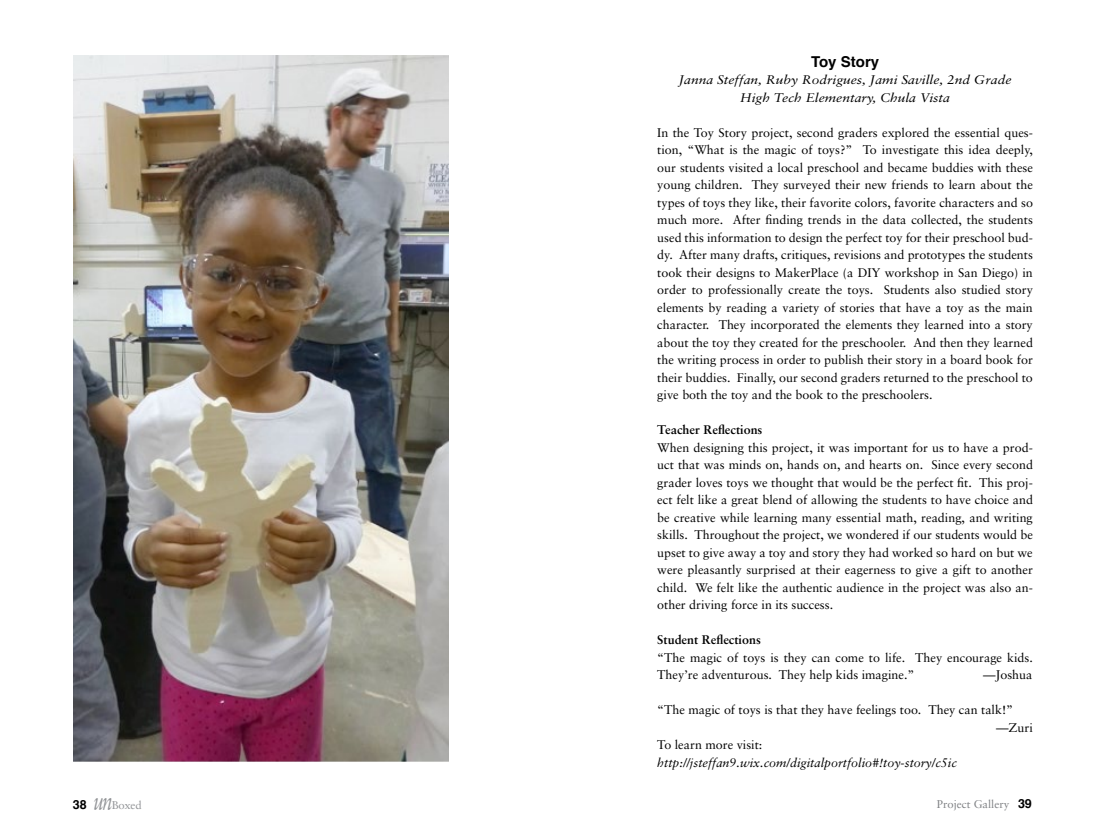
<style>
.page{position:relative;width:1106px;height:829px;background:#fff}
.page>*{position:absolute;margin:0;border:0;box-sizing:border-box;transform-origin:0 0}
.t1{font:700 15px "Helvetica";color:#000}
.t2{font:12.5px/17.5px "Sabon";color:#000;text-align:justify}
.t3{font:italic 12.5px/17.5px "Sabon";color:#000;text-align:center;scale:1.1 1}
.t4{font:italic 12.5px "Sabon";color:#000}
.t5{font:700 12.5px "Sabon";color:#000}
.t6{font:700 12.5px "Helvetica";color:#000}
.t7{font:11.25px "Sabon";color:#808285}
.t8{font:11.25px "Sabon";letter-spacing:-.02em;color:#939598}
.s1{font-family:"Sabon";font-weight:400;font-style:italic;font-size:26.25px;color:#939598}
</style>
<div class="page">
<img style="left:73px;top:55px;width:375px;height:707px">
<p class="t1" style="left:810px;top:49px;width:70px">Toy Story</p>
<p class="t3" style="left:678px;top:71px;width:304px">Janna Steffan, Ruby Rodrigues, Jami Saville, 2nd Grade<br>High Tech Elementary, Chula Vista</p>
<p class="t2" style="left:657px;top:124px;width:377px">In the Toy Story project, second graders explored the essential ques&shy;tion, “What is the magic of toys?” To investigate this idea deeply, our students visited a local preschool and became buddies with these young children. They surveyed their new friends to learn about the types of toys they like, their favorite colors, favorite characters and so much more. After finding trends in the data collected, the students used this information to design the perfect toy for their preschool bud&shy;dy. After many drafts, critiques, revisions and prototypes the students took their designs to MakerPlace (a DIY workshop in San Diego) in order to professionally create the toys. Students also studied story elements by reading a variety of stories that have a toy as the main character. They incorporated the elements they learned into a story about the toy they created for the preschooler. And then they learned the writing process in order to publish their story in a board book for their buddies. Finally, our second graders returned to the preschool to give both the toy and the book to the preschoolers.</p>
<p class="t5" style="left:657px;top:422px;width:107px">Teacher Reflections</p>
<p class="t2" style="left:657px;top:439px;width:377px">When designing this project, it was important for us to have a prod&shy;uct that was minds on, hands on, and hearts on. Since every second grader loves toys we thought that would be the perfect fit. This proj&shy;ect felt like a great blend of allowing the students to have choice and be creative while learning many essential math, reading, and writing skills. Throughout the project, we wondered if our students would be upset to give away a toy and story they had worked so hard on but we were pleasantly surprised at their eagerness to give a gift to another child. We felt like the authentic audience in the project was also an&shy;other driving force in its success.</p>
<p class="t5" style="left:657px;top:632px;width:105px">Student Reflections</p>
<p class="t2" style="left:657px;top:649px;width:377px">“The magic of toys is they can come to life. They encourage kids.<br>They’re adventurous. They help kids imagine.”</p>
<p class="t2" style="left:982px;top:666px;width:51px">—Joshua</p>
<p class="t2" style="left:657px;top:701px;width:357px">“The magic of toys is that they have feelings too. They can talk!”</p>
<p class="t2" style="left:995px;top:719px;width:38px">—Zuri</p>
<p class="t2" style="left:657px;top:736px;width:107px">To learn more visit:</p>
<p class="t4" style="left:657px;top:755px;width:301px">http://jsteffan9.wix.com/digitalportfolio#!toy-story/c5ic</p>
<p class="t7" style="left:936px;top:797px;width:74px">Project Gallery</p>
<p class="t6" style="left:73px;top:794px;width:41px">38 <span class="s1">un</span></p>
<p class="t8" style="left:112px;top:798px;width:31px">Boxed</p>
<p class="t6" style="left:1017px;top:794px;width:15px">39</p>
</div>
